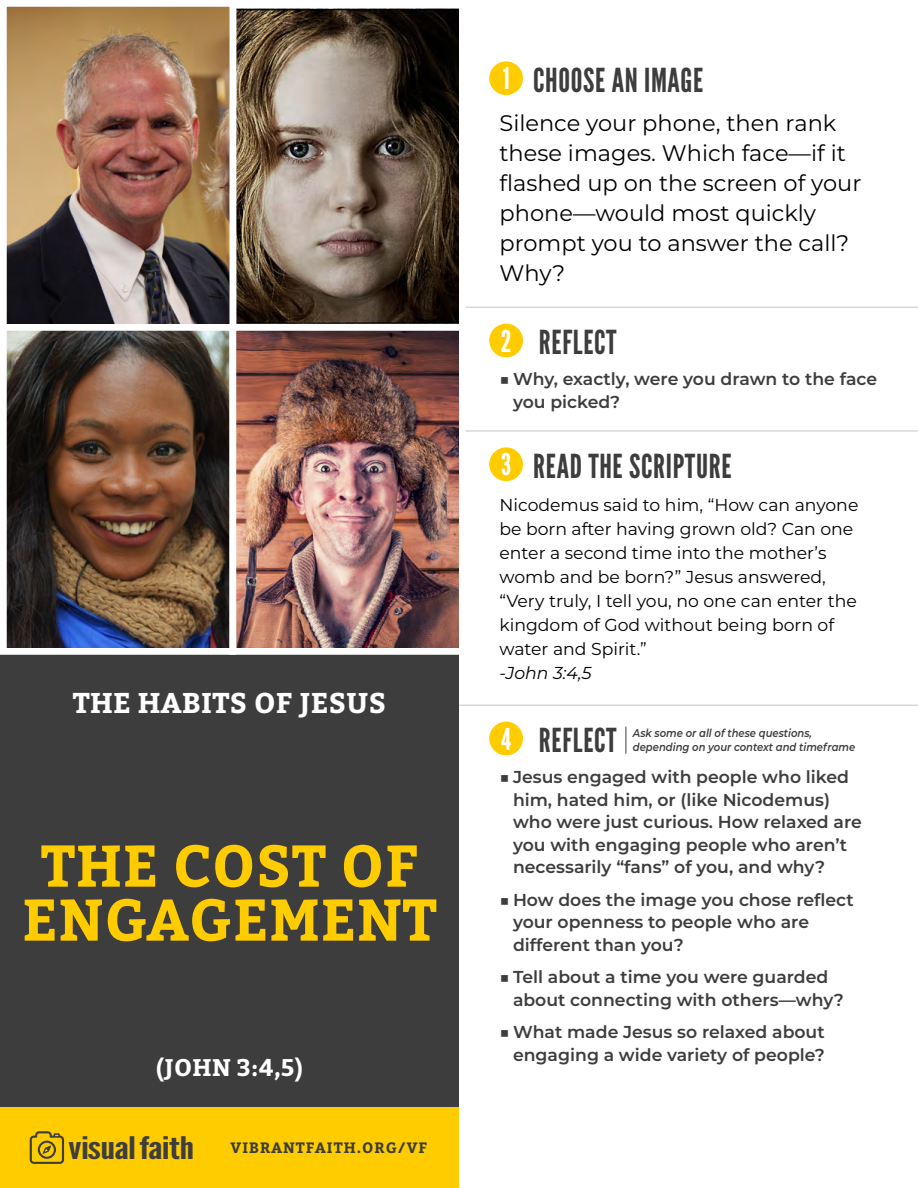
<style>
.page{position:relative;width:918px;height:1188px;background:#fff}
.page>*{position:absolute;margin:0;border:0;box-sizing:border-box;transform-origin:0 0}
.t1{font:700 58.5px/54px "Bitter";letter-spacing:.015em;color:#fc0;text-align:center}
.t2{font:33px "League Gothic";letter-spacing:.02em;color:#3d3d3d}
.t3{font:31.05px "League Gothic";letter-spacing:-.015em;color:#3e3e3e;scale:1.42 1}
.t4{font:30px "League Gothic";color:#fff}
.t5{font:700 28.5px "Bitter";letter-spacing:.01em;color:#fff}
.t6{font:700 24px "Bitter";color:#fff}
.t7{font:22.5px/30px "Montserrat";color:#000}
.t8{font:600 17.25px/22.5px "Montserrat";color:#3d3d3d}
.t9{font:17.25px/24px "Montserrat";color:#000}
.t10{font:italic 17.25px "Montserrat";color:#000}
.t11{font:700 15px "Bitter";letter-spacing:.07em;color:#3d3d3d}
.t12{font:italic 600 11.25px/13.5px "Montserrat";color:#3d3d3d;scale:.89 1}
</style>
<div class="page">
<div style="left:0;top:0;width:459px;height:1188px;background:#3d3d3d"></div>
<div style="left:0;top:1107px;width:459px;height:81px;background:#fc0"></div>
<svg style="left:30px;top:1131px;width:34px;height:33px"></svg>
<hr style="left:459px;top:307px;width:459px;height:1px;background:#c5c5c5">
<hr style="left:459px;top:431px;width:459px;height:1px;background:#c5c5c5">
<hr style="left:459px;top:705px;width:459px;height:1px;background:#c5c5c5">
<div style="left:489px;top:61px;width:34px;height:34px;background:#fc0;border-radius:50%"></div>
<div style="left:489px;top:324px;width:34px;height:33px;background:#fc0;border-radius:50%"></div>
<div style="left:489px;top:447px;width:34px;height:34px;background:#fc0;border-radius:50%"></div>
<div style="left:489px;top:722px;width:34px;height:33px;background:#fc0;border-radius:50%"></div>
<svg style="left:626px;top:727px;width:1px;height:27px"></svg>
<img style="left:238px;top:8px;width:220px;height:315px">
<div style="left:230px;top:0;width:236px;height:331px;border:7px solid #fff"></div>
<img style="left:8px;top:8px;width:220px;height:315px">
<div style="left:0;top:0;width:236px;height:331px;border:7px solid #fff"></div>
<img style="left:8px;top:332px;width:220px;height:315px">
<div style="left:0;top:324px;width:236px;height:331px;border:7px solid #fff"></div>
<img style="left:238px;top:332px;width:220px;height:315px">
<div style="left:230px;top:324px;width:236px;height:331px;border:7px solid #fff"></div>
<h3 class="t5" style="left:73px;top:684px;width:315px">THE HABITS OF JESUS</h3>
<h1 class="t1" style="left:22px;top:841px;width:416px">THE COST OF<br>ENGAGEMENT</h1>
<h3 class="t6" style="left:156px;top:1052px;width:149px">(JOHN 3:4,5)</h3>
<h3 class="t3" style="left:68px;top:1129px;width:90px">visualfaith</h3>
<p class="t11" style="left:230px;top:1138px;width:198px">VIBRANTFAITH.ORG/VF</p>
<h2 class="t2" style="left:533px;top:60px;width:172px">CHOOSE AN IMAGE</h2>
<h3 class="t7" style="left:500px;top:107px;width:363px">Silence your phone, then rank these images. Which face—if it flashed up on the screen of your phone—would most quickly prompt you to answer the call?<br>Why?</h3>
<h3 class="t4" style="left:503px;top:61px;width:8px">1</h3>
<h3 class="t4" style="left:501px;top:323px;width:12px">2</h3>
<h2 class="t2" style="left:539px;top:323px;width:79px">REFLECT</h2>
<p class="t8" style="left:513px;top:367px;width:366px;text-indent:-14px">■ Why, exactly, were you drawn to the face you picked?</p>
<h3 class="t4" style="left:501px;top:447px;width:12px">3</h3>
<h2 class="t2" style="left:533px;top:446px;width:200px">READ THE SCRIPTURE</h2>
<p class="t9" style="left:500px;top:492px;width:360px">Nicodemus said to him, “How can anyone be born after having grown old? Can one enter a second time into the mother’s womb and be born?” Jesus answered, “Very truly, I tell you, no one can enter the kingdom of God without being born of water and Spirit.”</p>
<p class="t10" style="left:500px;top:661px;width:94px">-John 3:4,5</p>
<h3 class="t4" style="left:501px;top:721px;width:12px">4</h3>
<p class="t12" style="left:633px;top:726px;width:251px">Ask some or all of these questions, depending on your context and timeframe</p>
<h2 class="t2" style="left:539px;top:721px;width:79px">REFLECT</h2>
<p class="t8" style="left:513px;top:765px;width:350px;text-indent:-14px">■ Jesus engaged with people who liked him, hated him, or (like Nicodemus) who were just curious. How relaxed are you with engaging people who aren’t necessarily “fans” of you, and why?</p>
<p class="t8" style="left:513px;top:888px;width:342px;text-indent:-14px">■ How does the image you chose reflect your openness to people who are different than you?</p>
<p class="t8" style="left:513px;top:965px;width:333px;text-indent:-14px">■ Tell about a time you were guarded about connecting with others—why?</p>
<p class="t8" style="left:499px;top:1020px;width:327px;text-align:right">■ What made Jesus so relaxed about engaging a wide variety of people?</p>
</div>
